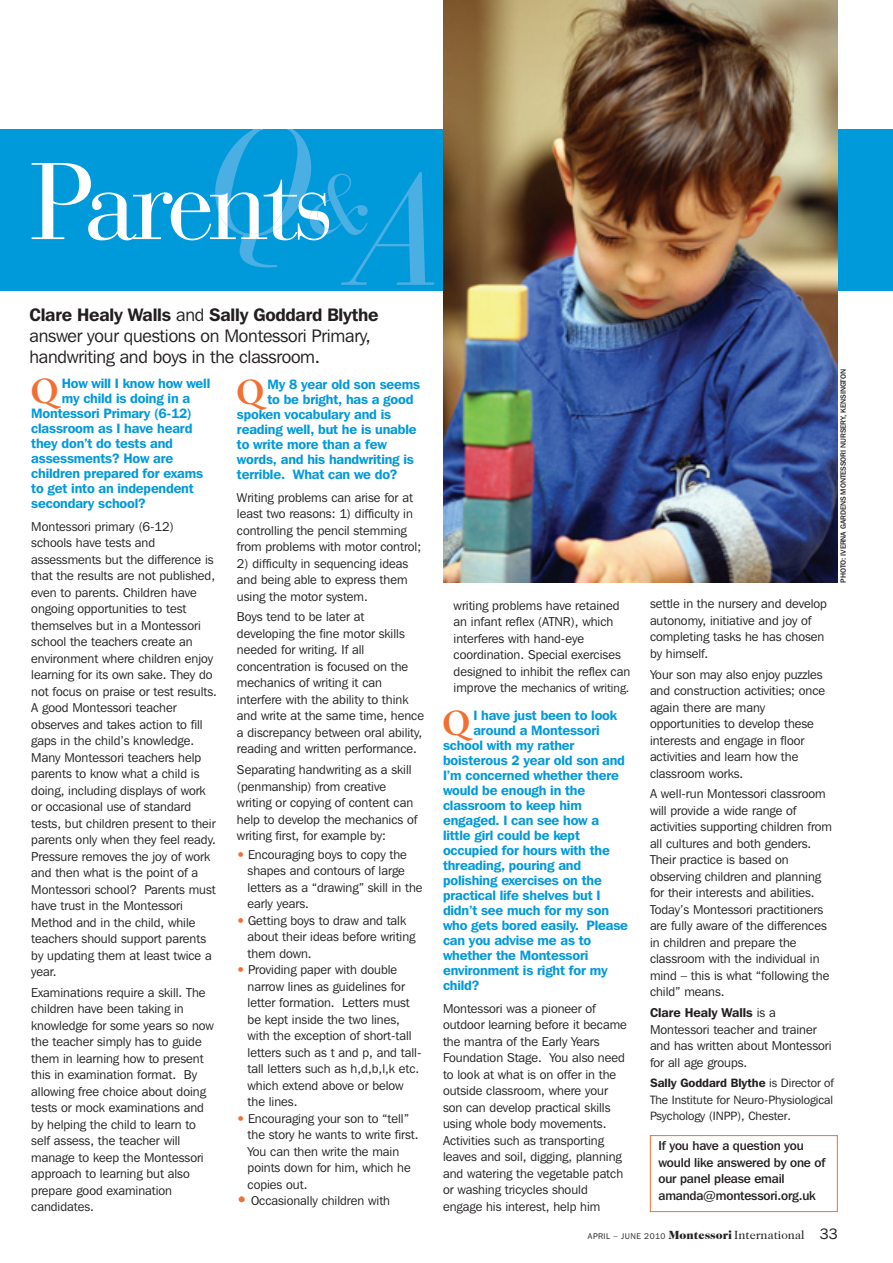
<style>
.page{position:relative;width:893px;height:1263px;background:#fff}
.page>*{position:absolute;margin:0;border:0;box-sizing:border-box;transform-origin:0 0}
.t1{font:108px "Bauer Bodoni";letter-spacing:-.055em;color:#fff}
.t2{font:600 34.8px "Stone Serif";color:#f36f31}
.t3{font:18px/21px "Franklin Gothic IT Cby BT";letter-spacing:-.015em;color:#231f20}
.t4{font:600 13.5px "Franklin Gothic IT Cby BT";letter-spacing:-.015em;color:#0099da}
.t5{font:12.75px/16.5px "Franklin Gothic IT Cby BT";color:#231f20}
.t6{font:500 12.75px/16.5px "Franklin Gothic IT Cby BT";letter-spacing:-.015em;color:#231f20}
.t7{font:12px/16.5px "Franklin Gothic IT Cby BT";color:#231f20;text-align:justify}
.t8{font:8.25px "Franklin Gothic IT Cby BT";letter-spacing:.06em;color:#231f20}
.t9{font:500 7.5px "Franklin Gothic IT Cby BT";letter-spacing:-.01em;color:#231f20}
.s1{font-weight:600}
.s2{font-size:12.75px}
.s3{font-family:"Caslon Two Twenty Four";font-weight:900;font-size:12px}
.s4{font-family:"Caslon Two Twenty Four";font-size:12px}
.s5{font-size:15px}
</style>
<div class="page">
<div style="left:650px;top:1135px;width:188px;height:77px;border:1px solid #f36f31"></div>
<div style="left:0;top:129px;width:893px;height:162px;background:#0099da"></div>
<img style="left:443px;top:0;width:395px;height:583px">
<svg style="left:215px;top:129px;width:219px;height:156px"></svg>
<h1 class="t1" style="left:30px;top:160px;width:306px">Parents</h1>
<h3 class="t3" style="left:29px;top:305px;width:351px"><span class="s1">Clare Healy Walls</span> and <span class="s1">Sally Goddard Blythe </span>answer your questions on Montessori Primary, handwriting and boys in the classroom.</h3>
<h2 class="t2" style="left:30px;top:377px;width:30px">Q</h2>
<p class="t4" style="left:62px;top:378px;width:150px">How will I know how well</p>
<p class="t4" style="left:62px;top:393px;width:130px">my child is doing in a</p>
<p class="t4" style="left:31px;top:408px;width:162px">Montessori Primary (6-12)</p>
<p class="t4" style="left:31px;top:423px;width:163px">classroom as I have heard</p>
<p class="t4" style="left:31px;top:438px;width:143px">they don’t do tests and</p>
<p class="t4" style="left:31px;top:453px;width:144px">assessments? How are</p>
<p class="t4" style="left:31px;top:468px;width:173px">children prepared for exams</p>
<p class="t4" style="left:31px;top:483px;width:164px">to get into an independent</p>
<p class="t4" style="left:31px;top:498px;width:116px">secondary school?</p>
<p class="t5" style="left:31px;top:519px;width:187px">Montessori primary (6-12) schools have tests and assessments but the difference is that the results are not published, even to parents. Children have ongoing opportunities to test themselves but in a Montessori school the teachers create an environment where children enjoy learning for its own sake. They do not focus on praise or test results.<br>A good Montessori teacher observes and takes action to fill gaps in the child’s knowledge.<br>Many Montessori teachers help parents to know what a child is doing, including displays of work or occasional use of standard tests, but children present to their parents only when they feel ready.<br>Pressure removes the joy of work and then what is the point of a<br>Montessori school? Parents must have trust in the Montessori<br>Method and in the child, while teachers should support parents by updating them at least twice a year.</p>
<p class="t5" style="left:31px;top:985px;width:184px">Examinations require a skill. The children have been taking in knowledge for some years so now the teacher simply has to guide them in learning how to present this in examination format. By allowing free choice about doing tests or mock examinations and by helping the child to learn to self assess, the teacher will manage to keep the Montessori approach to learning but also prepare good examination candidates.</p>
<h2 class="t2" style="left:236px;top:378px;width:30px">Q</h2>
<p class="t4" style="left:267px;top:379px;width:154px">My 8 year old son seems</p>
<p class="t4" style="left:267px;top:394px;width:148px">to be bright, has a good</p>
<p class="t4" style="left:237px;top:409px;width:156px">spoken vocabulary and is</p>
<p class="t4" style="left:237px;top:424px;width:181px">reading well, but he is unable</p>
<p class="t4" style="left:237px;top:439px;width:151px">to write more than a few</p>
<p class="t4" style="left:237px;top:454px;width:178px">words, and his handwriting is</p>
<p class="t4" style="left:237px;top:469px;width:162px">terrible. What can we do?</p>
<p class="t5" style="left:237px;top:490px;width:186px">Writing problems can arise for at least two reasons: 1) difficulty in controlling the pencil stemming from problems with motor control;</p>
<p class="t5" style="left:237px;top:556px;width:173px;text-align:justify">2) difficulty in sequencing ideas and being able to express them using the motor system.</p>
<p class="t5" style="left:237px;top:610px;width:189px">Boys tend to be later at developing the fine motor skills needed for writing. If all concentration is focused on the mechanics of writing it can interfere with the ability to think and write at the same time, hence a discrepancy between oral ability, reading and written performance.</p>
<p class="t5" style="left:237px;top:763px;width:182px">Separating handwriting as a skill (penmanship) from creative writing or copying of content can help to develop the mechanics of writing first, for example by:</p>
<p class="t5" style="left:248px;top:847px;width:177px">Encouraging boys to copy the shapes and contours of large letters as a “drawing” skill in the early years.<br>Getting boys to draw and talk about their ideas before writing them down.<br>Providing paper with double narrow lines as guidelines for letter formation. Letters must be kept inside the two lines, with the exception of short-tall letters such as t and p, and tall&shy;tall letters such as h,d,b,l,k etc. which extend above or below the lines.<br>Encouraging your son to “tell” the story he wants to write first.<br>You can then write the main points down for him, which he copies out.<br>Occasionally children with</p>
<p class="t5" style="left:454px;top:598px;width:178px">writing problems have retained an infant reflex (ATNR), which interferes with hand-eye coordination. Special exercises designed to inhibit the reflex can</p>
<p class="t7" style="left:454px;top:681px;width:177px"><span class="s2">improve the</span> mechanics of writing.</p>
<h2 class="t2" style="left:442px;top:709px;width:30px">Q</h2>
<p class="t4" style="left:473px;top:710px;width:145px">I have just been to look</p>
<p class="t4" style="left:473px;top:725px;width:128px">around a Montessori</p>
<p class="t4" style="left:443px;top:740px;width:133px">school with my rather</p>
<p class="t4" style="left:443px;top:755px;width:183px">boisterous 2 year old son and</p>
<p class="t4" style="left:443px;top:770px;width:177px">I’m concerned whether there</p>
<p class="t4" style="left:443px;top:785px;width:144px">would be enough in the</p>
<p class="t4" style="left:443px;top:800px;width:140px">classroom to keep him</p>
<p class="t4" style="left:443px;top:815px;width:158px">engaged. I can see how a</p>
<p class="t4" style="left:443px;top:830px;width:138px">little girl could be kept</p>
<p class="t4" style="left:443px;top:845px;width:168px">occupied for hours with the</p>
<p class="t4" style="left:443px;top:860px;width:140px">threading, pouring and</p>
<p class="t4" style="left:443px;top:875px;width:160px">polishing exercises on the</p>
<p class="t4" style="left:443px;top:890px;width:159px">practical life shelves but I</p>
<p class="t4" style="left:443px;top:905px;width:167px">didn’t see much for my son</p>
<p class="t4" style="left:443px;top:920px;width:187px">who gets bored easily. Please</p>
<p class="t4" style="left:443px;top:935px;width:150px">can you advise me as to</p>
<p class="t4" style="left:443px;top:950px;width:147px">whether the Montessori</p>
<p class="t4" style="left:443px;top:965px;width:166px">environment is right for my</p>
<p class="t4" style="left:443px;top:980px;width:38px">child?</p>
<p class="t5" style="left:443px;top:1001px;width:185px">Montessori was a pioneer of outdoor learning before it became the mantra of the Early Years<br>Foundation Stage. You also need to look at what is on offer in the outside classroom, where your son can develop practical skills using whole body movements.<br>Activities such as transporting leaves and soil, digging, planning and watering the vegetable patch or washing tricycles should engage his interest, help him</p>
<p class="t9" style="left:841px;top:583px;width:215px;rotate:-90deg">PHOTO: IVERNA GARDENS MONTESSORI NURSERY, KENSINGTON</p>
<p class="t5" style="left:650px;top:597px;width:179px">settle in the nursery and develop autonomy, initiative and joy of completing tasks he has chosen by himself.</p>
<p class="t5" style="left:650px;top:667px;width:177px">Your son may also enjoy puzzles and construction activities; once again there are many opportunities to develop these interests and engage in floor activities and learn how the classroom works.</p>
<p class="t5" style="left:650px;top:787px;width:184px">A well-run Montessori classroom will provide a wide range of activities supporting children from all cultures and both genders.<br>Their practice is based on observing children and planning for their interests and abilities.<br>Today’s Montessori practitioners are fully aware of the differences in children and prepare the classroom with the individual in mind – this is what “following the child” means.</p>
<p class="t5" style="left:650px;top:1005px;width:183px"><span class="s1">Clare Healy Walls</span> is a<br>Montessori teacher and trainer and has written about Montessori for all age groups.</p>
<p class="t7" style="left:650px;top:1076px;width:185px"><span class="s1">Sally Goddard Blythe</span> is Director of The Institute for Neuro-Physiological Psychology (INPP), Chester.</p>
<p class="t6" style="left:658px;top:1139px;width:168px">If you have a question you would like answered by one of our panel please email amanda@montessori.org.uk</p>
<p class="t8" style="left:588px;top:1233px;width:251px">APRIL – JUNE 2010 <span class="s3">Montessori</span> <span class="s4">International</span> <span class="s5">33</span></p>
</div>
